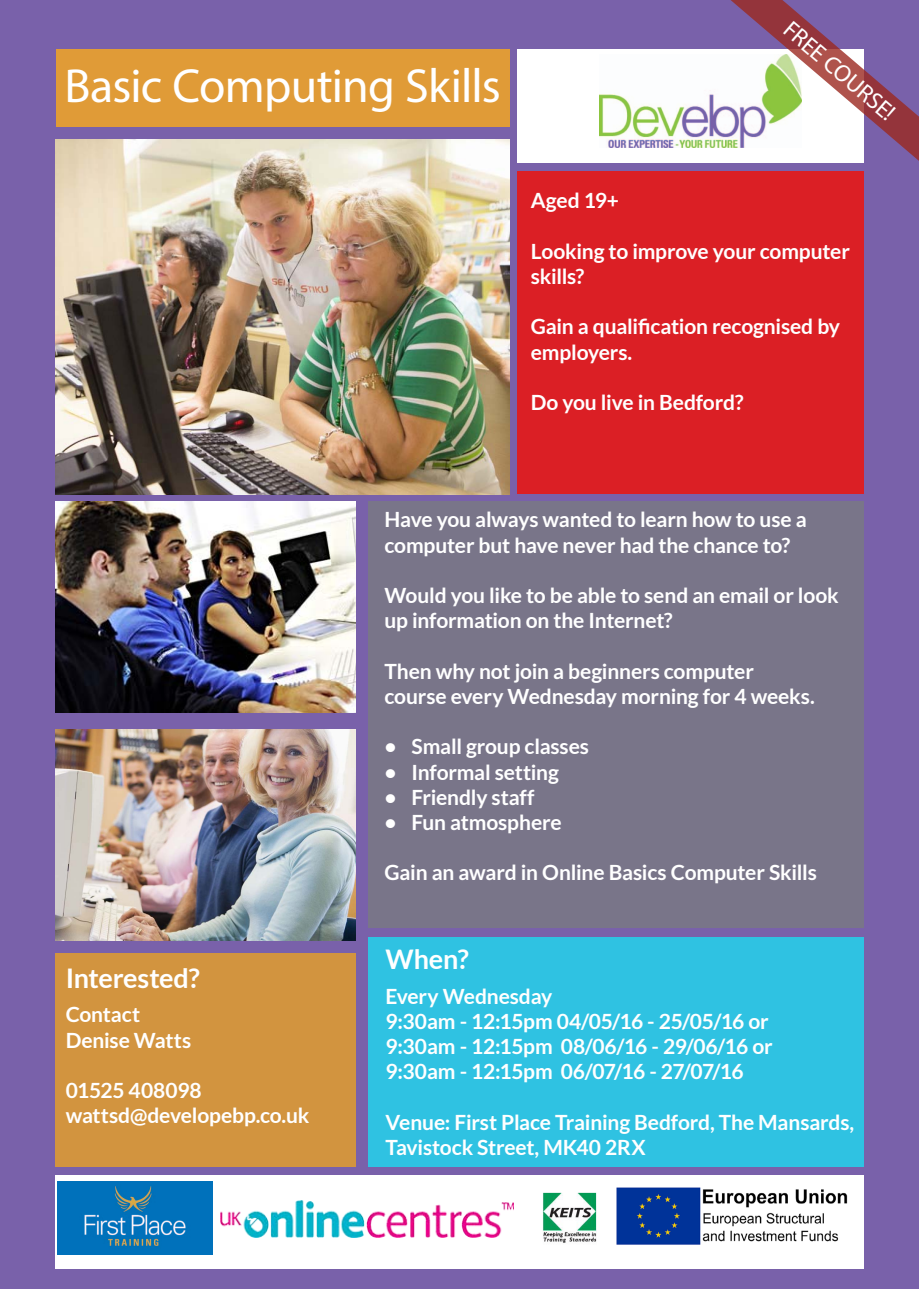
<style>
.page{position:relative;width:919px;height:1289px;background:#fff}
.page>*{position:absolute;margin:0;border:0;box-sizing:border-box;transform-origin:0 0}
.t1{font:48px "Myriad Pro";letter-spacing:-.02em;color:#fff}
.t2{font:700 27px "Lato";letter-spacing:-.005em;color:#fff}
.t3{font:24px "Myriad Pro";color:#fff}
.t4{font:700 21px/25.2px "Lato";letter-spacing:-.01em;color:#fff}
</style>
<div class="page">
<div style="left:0;top:0;width:918px;height:1288px;background:#7961aa"></div>
<img style="left:56px;top:139px;width:453px;height:355px">
<img style="left:55px;top:729px;width:300px;height:211px">
<img style="left:55px;top:501px;width:300px;height:211px">
<div style="left:368px;top:501px;width:495px;height:426px;background:#797589"></div>
<div style="left:56px;top:49px;width:453px;height:77px;background:#e09b37"></div>
<div style="left:517px;top:171px;width:346px;height:323px;background:#db1f25"></div>
<div style="left:517px;top:49px;width:346px;height:113px;background:#fff"></div>
<img style="left:599px;top:94px;width:14px;height:54px">
<div style="left:55px;top:1174px;width:809px;height:94px;background:#fff"></div>
<div style="left:55px;top:952px;width:300px;height:214px;background:#d2943f"></div>
<div style="left:368px;top:936px;width:496px;height:230px;background:#2fc2e2"></div>
<img style="left:220px;top:1200px;width:293px;height:37px">
<img style="left:57px;top:1181px;width:155px;height:73px">
<img style="left:542px;top:1192px;width:55px;height:51px">
<svg style="left:616px;top:1187px;width:85px;height:58px"></svg>
<img style="left:617px;top:1187px;width:231px;height:56px">
<svg style="left:613px;top:0;width:305px;height:257px"></svg>
<p class="t1" style="left:64px;top:57px;width:438px">Basic Computing Skills</p>
<p class="t3" style="left:797px;top:14px;width:140px;rotate:41deg">FREE COURSE!</p>
<p class="t4" style="left:530px;top:188px;width:90px">Aged 19+</p>
<p class="t4" style="left:530px;top:238px;width:320px">Looking to improve your computer skills?</p>
<p class="t4" style="left:530px;top:314px;width:311px">Gain a qualification recognised by employers.</p>
<p class="t4" style="left:530px;top:389px;width:214px">Do you live in Bedford?</p>
<p class="t2" style="left:66px;top:962px;width:136px">Interested?</p>
<p class="t4" style="left:66px;top:1001px;width:76px">Contact</p>
<p class="t4" style="left:66px;top:1026px;width:127px">Denise Watts</p>
<p class="t4" style="left:66px;top:1077px;width:137px">01525 408098</p>
<p class="t4" style="left:66px;top:1102px;width:245px">wattsd@developebp.co.uk</p>
<p class="t4" style="left:384px;top:507px;width:423px">Have you always wanted to learn how to use a</p>
<p class="t4" style="left:384px;top:532px;width:407px">computer but have never had the chance to?</p>
<p class="t4" style="left:384px;top:582px;width:455px">Would you like to be able to send an email or look</p>
<p class="t4" style="left:384px;top:607px;width:289px">up information on the Internet?</p>
<p class="t4" style="left:384px;top:658px;width:371px">Then why not join a beginners computer</p>
<p class="t4" style="left:384px;top:683px;width:432px">course every Wednesday morning for 4 weeks.</p>
<p class="t4" style="left:384px;top:733px;width:206px">• Small group classes</p>
<p class="t4" style="left:384px;top:759px;width:176px">• Informal setting</p>
<p class="t4" style="left:384px;top:784px;width:152px">• Friendly staff</p>
<p class="t4" style="left:384px;top:809px;width:178px">• Fun atmosphere</p>
<p class="t4" style="left:384px;top:859px;width:434px">Gain an award in Online Basics Computer Skills</p>
<p class="t2" style="left:385px;top:944px;width:85px">When?</p>
<p class="t4" style="left:385px;top:983px;width:168px">Every Wednesday</p>
<p class="t4" style="left:385px;top:1008px;width:385px">9:30am - 12:15pm 04/05/16 - 25/05/16 or</p>
<p class="t4" style="left:385px;top:1033px;width:388px">9:30am - 12:15pm 08/06/16 - 29/06/16 or</p>
<p class="t4" style="left:385px;top:1058px;width:359px">9:30am - 12:15pm 06/07/16 - 27/07/16</p>
<p class="t4" style="left:385px;top:1109px;width:470px">Venue: First Place Training Bedford, The Mansards,<br>Tavistock Street, MK40 2RX</p>
</div>
